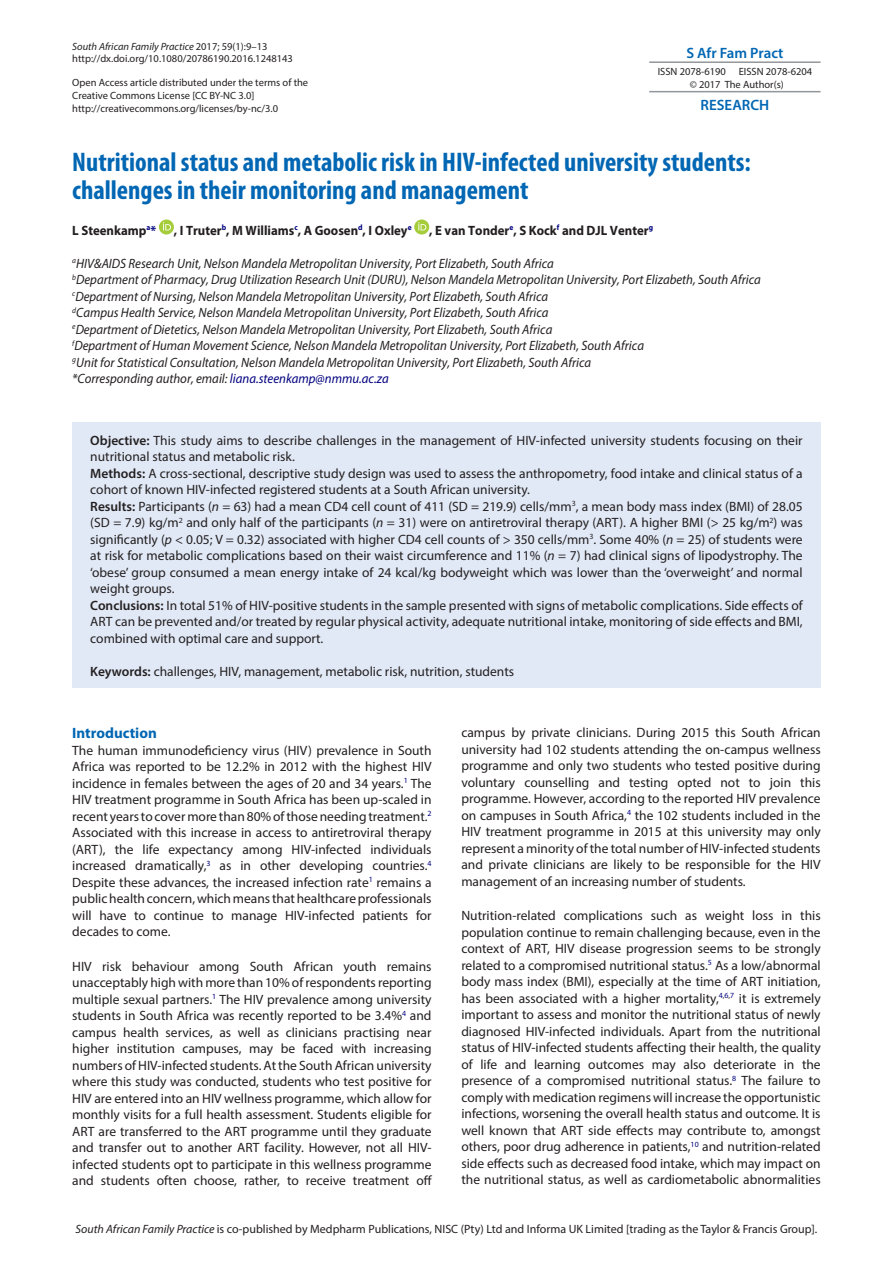
<style>
.page{position:relative;width:893px;height:1263px;background:#fff}
.page>*{position:absolute;margin:0;border:0;box-sizing:border-box;transform-origin:0 0}
.t1{font:700 condensed 27px/28.5px "Myriad Pro";color:#0166b3}
.t2{font:600 15px "Myriad Pro";color:#0166b3}
.t3{font:700 15px "Myriad Pro";color:#0166b3}
.t4{font:13.5px/16.5px "Myriad Pro";color:#231f20;text-align:justify}
.t5{font:italic 13.5px/16.5px "Myriad Pro";color:#231f20;scale:.95 1}
.t6{font:700 13.5px "Myriad Pro";color:#231f20;scale:.95 1}
.t7{font:12px "Myriad Pro";color:#231f20}
.t8{font:10.5px/12.6px "Myriad Pro";color:#231f20}
.s1{font-style:italic}
.s2{color:#000080}
.s3{font-weight:600}
</style>
<div class="page">
<hr style="left:649px;top:61px;width:172px;height:2px;background:#93969a">
<hr style="left:649px;top:91px;width:172px;height:1px;background:#93969a">
<svg style="left:159px;top:220px;width:15px;height:15px"></svg>
<svg style="left:163px;top:222px;width:8px;height:8px"></svg>
<svg style="left:414px;top:220px;width:15px;height:15px"></svg>
<svg style="left:418px;top:222px;width:8px;height:8px"></svg>
<div style="left:72px;top:422px;width:749px;height:266px;background:#e1e9f6"></div>
<p class="t8" style="left:72px;top:40px;width:222px"><span class="s1">South African Family Practice</span> 2017; 59(1):9–13 http://dx.doi.org/10.1080/20786190.2016.1248143</p>
<p class="t8" style="left:72px;top:76px;width:237px">Open Access article distributed under the terms of the<br>Creative Commons License [CC BY-NC 3.0] http://creativecommons.org/licenses/by-nc/3.0</p>
<h1 class="t1" style="left:72px;top:147px;width:680px">Nutritional status and metabolic risk in HIV-infected university students: challenges in their monitoring and management</h1>
<p class="t6" style="left:72px;top:221px;width:90px">L Steenkamp<sup>a</sup><span class="s2">*</span></p>
<p class="t6" style="left:174px;top:221px;width:252px">, I Truter<sup>b</sup>, M Williams<sup>c</sup>, A Goosen<sup>d</sup>, I Oxley<sup>e</sup></p>
<p class="t6" style="left:429px;top:221px;width:237px">, E van Tonder<sup>e</sup>, S Kock<sup>f</sup> and DJL Venter<sup>g</sup></p>
<p class="t5" style="left:72px;top:255px;width:726px"><sup>a</sup>HIV&amp;AIDS Research Unit, Nelson Mandela Metropolitan University, Port Elizabeth, South Africa<br><sup>b</sup>Department of Pharmacy, Drug Utilization Research Unit (DURU), Nelson Mandela Metropolitan University, Port Elizabeth, South Africa <sup>c</sup>Department of Nursing, Nelson Mandela Metropolitan University, Port Elizabeth, South Africa<br><sup>d</sup>Campus Health Service, Nelson Mandela Metropolitan University, Port Elizabeth, South Africa<br><sup>e</sup>Department of Dietetics, Nelson Mandela Metropolitan University, Port Elizabeth, South Africa<br><sup>f</sup>Department of Human Movement Science, Nelson Mandela Metropolitan University, Port Elizabeth, South Africa<br><sup>g</sup>Unit for Statistical Consultation, Nelson Mandela Metropolitan University, Port Elizabeth, South Africa<br>*Corresponding author, email: <span class="s2">liana.steenkamp@nmmu.ac.za</span></p>
<p class="t2" style="left:686px;top:43px;width:99px">S Afr Fam Pract</p>
<p class="t8" style="left:658px;top:65px;width:156px;text-align:center">ISSN 2078-6190 EISSN 2078-6204 © 2017 The Author(s)</p>
<p class="t2" style="left:701px;top:95px;width:70px">RESEARCH</p>
<p class="t4" style="left:90px;top:432px;width:714px;text-align:left"><span class="s3">Objective:</span> This study aims to describe challenges in the management of HIV-infected university students focusing on their nutritional status and metabolic risk.<br><span class="s3">Methods:</span> A cross-sectional, descriptive study design was used to assess the anthropometry, food intake and clinical status of a cohort of known HIV-infected registered students at a South African university.<br><span class="s3">Results:</span> Participants (<span class="s1">n</span> = 63) had a mean CD4 cell count of 411 (SD = 219.9) cells/mm<sup>3</sup>, a mean body mass index (BMI) of 28.05 (SD = 7.9) kg/m<sup>2</sup> and only half of the participants (<span class="s1">n</span> = 31) were on antiretroviral therapy (ART). A higher BMI (&gt; 25 kg/m<sup>2</sup>) was significantly (<span class="s1">p</span> &lt; 0.05; V = 0.32) associated with higher CD4 cell counts of &gt; 350 cells/mm<sup>3</sup>. Some 40% (<span class="s1">n</span> = 25) of students were at risk for metabolic complications based on their waist circumference and 11% (<span class="s1">n</span> = 7) had clinical signs of lipodystrophy. The ‘obese’ group consumed a mean energy intake of 24 kcal/kg bodyweight which was lower than the ‘overweight’ and normal weight groups.<br><span class="s3">Conclusions:</span> In total 51% of HIV-positive students in the sample presented with signs of metabolic complications. Side effects of ART can be prevented and/or treated by regular physical activity, adequate nutritional intake, monitoring of side effects and BMI, combined with optimal care and support.</p>
<p class="t4" style="left:90px;top:663px;width:425px"><span class="s3">Keywords:</span> challenges, HIV, management, metabolic risk, nutrition, students</p>
<p class="t3" style="left:72px;top:723px;width:86px">Introduction</p>
<p class="t4" style="left:72px;top:742px;width:361px">The human immunodeficiency virus (HIV) prevalence in South Africa was reported to be 12.2% in 2012 with the highest HIV incidence in females between the ages of 20 and 34 years.<sup>1</sup> The HIV treatment programme in South Africa has been up-scaled in recent years to cover more than 80% of those needing treatment.<sup>2<br></sup>Associated with this increase in access to antiretroviral therapy (ART), the life expectancy among HIV-infected individuals increased dramatically,<sup>3</sup> as in other developing countries.<sup>4<br></sup>Despite these advances, the increased infection rate<sup>1</sup> remains a public health concern, which means that healthcare professionals will have to continue to manage HIV-infected patients for decades to come.</p>
<p class="t4" style="left:72px;top:958px;width:361px">HIV risk behaviour among South African youth remains unacceptably high with more than 10% of respondents reporting multiple sexual partners.<sup>1</sup> The HIV prevalence among university students in South Africa was recently reported to be 3.4%<sup>4</sup> and campus health services, as well as clinicians practising near higher institution campuses, may be faced with increasing numbers of HIV-infected students. At the South African university where this study was conducted, students who test positive for HIV are entered into an HIV wellness programme, which allow for monthly visits for a full health assessment. Students eligible for ART are transferred to the ART programme until they graduate and transfer out to another ART facility. However, not all HIV&shy;infected students opt to participate in this wellness programme and students often choose, rather, to receive treatment off</p>
<p class="t4" style="left:461px;top:724px;width:361px">campus by private clinicians. During 2015 this South African university had 102 students attending the on-campus wellness programme and only two students who tested positive during voluntary counselling and testing opted not to join this programme. However, according to the reported HIV prevalence on campuses in South Africa,<sup>4</sup> the 102 students included in the HIV treatment programme in 2015 at this university may only represent a minority of the total number of HIV-infected students and private clinicians are likely to be responsible for the HIV management of an increasing number of students.</p>
<p class="t4" style="left:461px;top:907px;width:361px">Nutrition-related complications such as weight loss in this population continue to remain challenging because, even in the context of ART, HIV disease progression seems to be strongly related to a compromised nutritional status.<sup>5</sup> As a low/abnormal body mass index (BMI), especially at the time of ART initiation, has been associated with a higher mortality,<sup>4</sup><sup>,</sup><sup>6</sup><sup>,</sup><sup>7</sup> it is extremely important to assess and monitor the nutritional status of newly diagnosed HIV-infected individuals. Apart from the nutritional status of HIV-infected students affecting their health, the quality of life and learning outcomes may also deteriorate in the presence of a compromised nutritional status.<sup>8</sup> The failure to comply with medication regimens will increase the opportunistic infections, worsening the overall health status and outcome. It is well known that ART side effects may contribute to, amongst others, poor drug adherence in patients,<sup>10</sup> and nutrition-related side effects such as decreased food intake, which may impact on the nutritional status, as well as cardiometabolic abnormalities</p>
<p class="t7" style="left:76px;top:1221px;width:743px"><span class="s1">South African Family Practice</span> is co-published by Medpharm Publications, NISC (Pty) Ltd and Informa UK Limited [trading as the Taylor &amp; Francis Group].</p>
</div>
